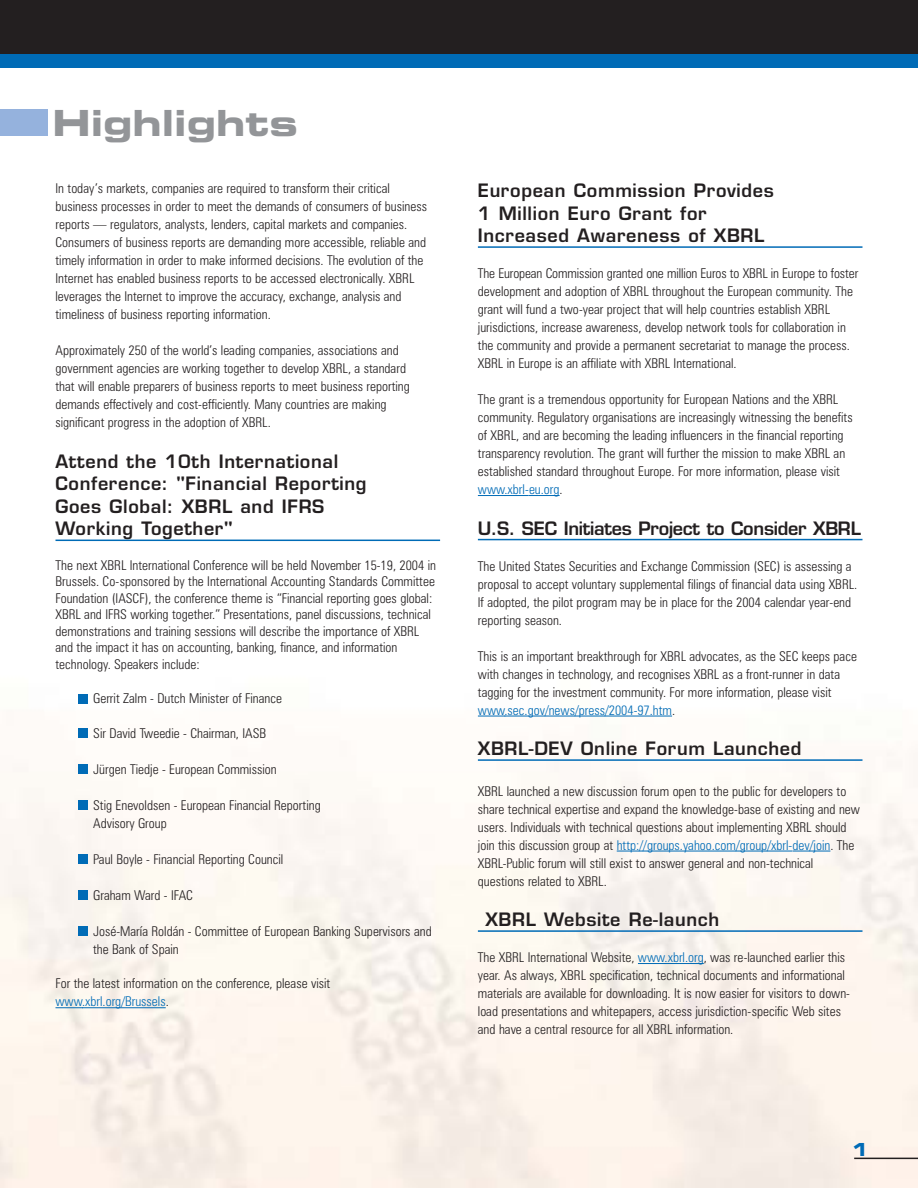
<style>
.page{position:relative;width:918px;height:1188px;background:#fff}
.page>*{position:absolute;margin:0;border:0;box-sizing:border-box;transform-origin:0 0}
.t1{font:36px "Eurostile Bold Extended Two";color:#939598}
.t2{font:600 18px/22.5px "Eurostile";letter-spacing:.035em;color:#231f20}
.t3{font:600 18px "Eurostile";letter-spacing:-.015em;color:#231f20}
.t4{font:18px "Eurostile Bold Extended Two";color:#006bb6}
.t5{font:300 condensed 13.5px/18px "Zurich BT";color:#231f20}
.s1{color:#006bb6}
</style>
<div class="page">
<img style="left:0;top:495px;width:918px;height:692px">
<div style="left:0;top:0;width:918px;height:54px;background:#231f20"></div>
<div style="left:0;top:54px;width:918px;height:14px;background:#006bb6"></div>
<hr style="left:56px;top:540px;width:384px;height:1px;background:#006bb6">
<svg style="left:56px;top:1007px;width:26px;height:1px"></svg>
<hr style="left:82px;top:1007px;width:84px;height:1px;background:#006bb6">
<hr style="left:478px;top:246px;width:384px;height:2px;background:#006bb6">
<svg style="left:478px;top:495px;width:51px;height:1px"></svg>
<hr style="left:529px;top:495px;width:31px;height:1px;background:#006bb6">
<hr style="left:478px;top:539px;width:384px;height:1px;background:#006bb6">
<svg style="left:478px;top:716px;width:27px;height:1px"></svg>
<hr style="left:505px;top:716px;width:167px;height:1px;background:#006bb6">
<hr style="left:478px;top:759px;width:384px;height:2px;background:#006bb6">
<hr style="left:617px;top:851px;width:175px;height:1px;background:#006bb6">
<hr style="left:793px;top:851px;width:37px;height:1px;background:#006bb6">
<hr style="left:478px;top:930px;width:384px;height:2px;background:#006bb6">
<svg style="left:638px;top:963px;width:27px;height:1px"></svg>
<hr style="left:665px;top:963px;width:39px;height:1px;background:#006bb6">
<div style="left:79px;top:926px;width:9px;height:10px;background:#006bb6"></div>
<div style="left:79px;top:890px;width:9px;height:10px;background:#006bb6"></div>
<div style="left:79px;top:854px;width:9px;height:10px;background:#006bb6"></div>
<div style="left:79px;top:800px;width:9px;height:10px;background:#006bb6"></div>
<div style="left:79px;top:764px;width:9px;height:10px;background:#006bb6"></div>
<div style="left:79px;top:728px;width:9px;height:10px;background:#006bb6"></div>
<div style="left:79px;top:694px;width:9px;height:9px;background:#006bb6"></div>
<hr style="left:854px;top:1158px;width:64px;height:1px;background:#231f20">
<div style="left:0;top:109px;width:48px;height:27px;background:#95b2dd"></div>
<h1 class="t1" style="left:52px;top:109px;width:247px">Highlights</h1>
<p class="t5" style="left:56px;top:181px;width:373px">In today’s markets, companies are required to transform their critical business processes in order to meet the demands of consumers of business reports — regulators, analysts, lenders, capital markets and companies.<br>Consumers of business reports are demanding more accessible, reliable and timely information in order to make informed decisions. The evolution of the Internet has enabled business reports to be accessed electronically. XBRL leverages the Internet to improve the accuracy, exchange, analysis and timeliness of business reporting information.</p>
<p class="t5" style="left:56px;top:343px;width:356px">Approximately 250 of the world’s leading companies, associations and government agencies are working together to develop XBRL, a standard that will enable preparers of business reports to meet business reporting demands effectively and cost-efficiently. Many countries are making significant progress in the adoption of XBRL.</p>
<h2 class="t2" style="left:56px;top:452px;width:313px">Attend the 10th International<br>Conference: "Financial Reporting<br>Goes Global: XBRL and IFRS<br>Working Together"</h2>
<p class="t5" style="left:56px;top:558px;width:382px;line-height:16.5px">The next XBRL International Conference will be held November 15-19, 2004 in Brussels. Co-sponsored by the International Accounting Standards Committee Foundation (IASCF), the conference theme is “Financial reporting goes global:<br>XBRL and IFRS working together.” Presentations, panel discussions, technical demonstrations and training sessions will describe the importance of XBRL and the impact it has on accounting, banking, finance, and information technology. Speakers include:</p>
<p class="t5" style="left:93px;top:691px;width:190px">Gerrit Zalm - Dutch Minister of Finance</p>
<p class="t5" style="left:93px;top:725px;width:174px">Sir David Tweedie - Chairman, IASB</p>
<p class="t5" style="left:93px;top:761px;width:185px">Jürgen Tiedje - European Commission</p>
<p class="t5" style="left:93px;top:797px;width:229px">Stig Enevoldsen - European Financial Reporting<br>Advisory Group</p>
<p class="t5" style="left:93px;top:851px;width:192px">Paul Boyle - Financial Reporting Council</p>
<p class="t5" style="left:93px;top:887px;width:101px">Graham Ward - IFAC</p>
<p class="t5" style="left:93px;top:923px;width:340px">José-María Roldán - Committee of European Banking Supervisors and the Bank of Spain</p>
<p class="t5" style="left:55px;top:976px;width:276px">For the latest information on the conference, please visit <span class="s1">www.xbrl.org/Brussels</span>.</p>
<h2 class="t2" style="left:478px;top:181px;width:297px">European Commission Provides<br>1 Million Euro Grant for<br>Increased Awareness of XBRL</h2>
<p class="t5" style="left:478px;top:266px;width:382px">The European Commission granted one million Euros to XBRL in Europe to foster development and adoption of XBRL throughout the European community. The grant will fund a two-year project that will help countries establish XBRL jurisdictions, increase awareness, develop network tools for collaboration in the community and provide a permanent secretariat to manage the process.<br>XBRL in Europe is an affiliate with XBRL International.</p>
<p class="t5" style="left:478px;top:392px;width:376px">The grant is a tremendous opportunity for European Nations and the XBRL community. Regulatory organisations are increasingly witnessing the benefits of XBRL, and are becoming the leading influencers in the financial reporting transparency revolution. The grant will further the mission to make XBRL an established standard throughout Europe. For more information, please visit <span class="s1">www.xbrl-eu.org</span>.</p>
<h2 class="t3" style="left:478px;top:521px;width:385px">U.S. SEC Initiates Project to Consider XBRL</h2>
<p class="t5" style="left:478px;top:558px;width:381px">The United States Securities and Exchange Commission (SEC) is assessing a proposal to accept voluntary supplemental filings of financial data using XBRL.<br>If adopted, the pilot program may be in place for the 2004 calendar year-end reporting season.</p>
<p class="t5" style="left:478px;top:648px;width:381px">This is an important breakthrough for XBRL advocates, as the SEC keeps pace with changes in technology, and recognises XBRL as a front-runner in data tagging for the investment community. For more information, please visit <span class="s1">www.sec.gov/news/press/2004-97.htm</span>.</p>
<h2 class="t2" style="left:478px;top:739px;width:325px">XBRL-DEV Online Forum Launched</h2>
<p class="t5" style="left:478px;top:783px;width:384px">XBRL launched a new discussion forum open to the public for developers to share technical expertise and expand the knowledge-base of existing and new users. Individuals with technical questions about implementing XBRL should join this discussion group at <span class="s1">http://groups.yahoo.com/group/xbrl-dev/join</span>. The XBRL-Public forum will still exist to answer general and non-technical questions related to XBRL.</p>
<h2 class="t2" style="left:486px;top:910px;width:235px">XBRL Website Re-launch</h2>
<p class="t5" style="left:478px;top:950px;width:374px">The XBRL International Website, <span class="s1">www.xbrl.org</span>, was re-launched earlier this year. As always, XBRL specification, technical documents and informational materials are available for downloading. It is now easier for visitors to down&shy;load presentations and whitepapers, access jurisdiction-specific Web sites and have a central resource for all XBRL information.</p>
<h2 class="t4" style="left:851px;top:1143px;width:19px">1</h2>
</div>
